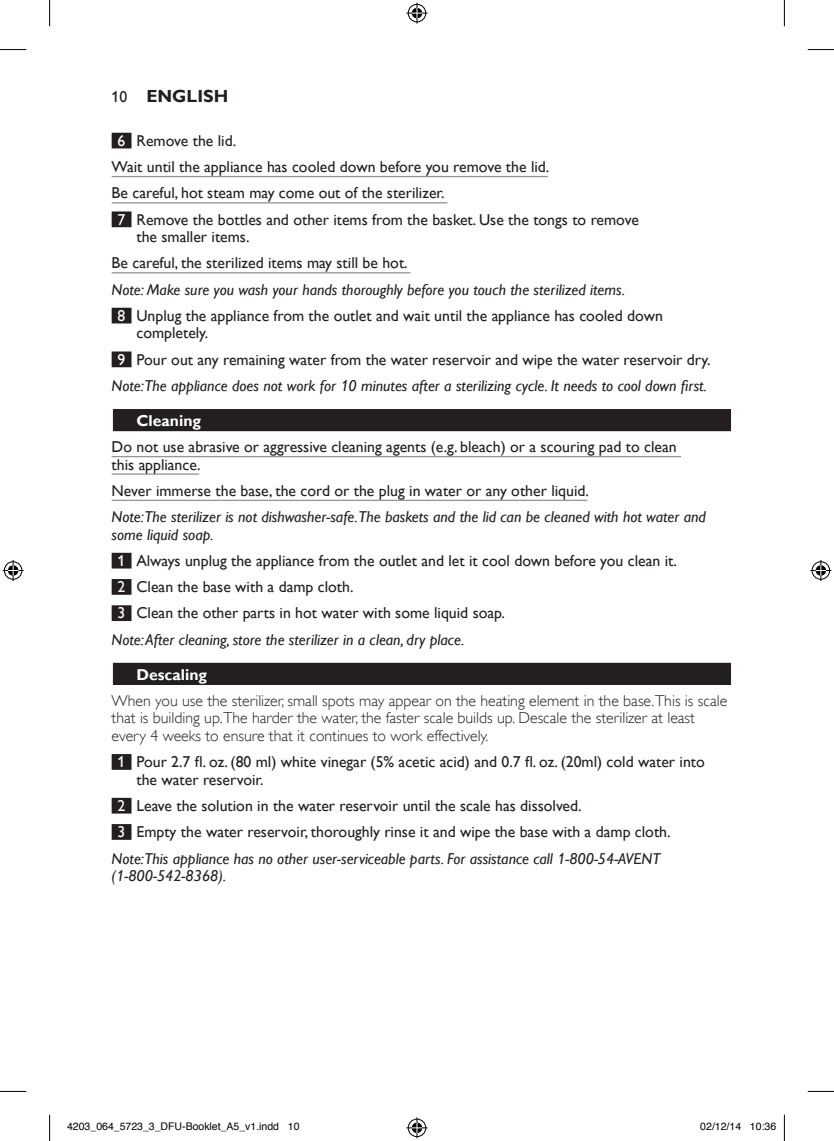
<style>
.page{position:relative;width:834px;height:1141px;background:#fff}
.page>*{position:absolute;margin:0;border:0;box-sizing:border-box;transform-origin:0 0}
.t1{font:700 17.5px "Gill Sans Alt One WGL";color:#231f20}
.t2{font:15.75px/17.5px "Gill Sans Alt One WGL";color:#231f20}
.t3{font:italic 15.75px/26.2px "Gill Sans Alt One WGL";color:#231f20}
.t4{font:15.75px/17.5px "Gill Sans Alt One WGL Light";color:#231f20}
.t5{font:700 15.75px "Gill Sans Alt One WGL";color:#fff}
.t6{font:10.5px "Helvetica";color:#000}
.s1{font-weight:400;font-size:15.75px}
.s2{color:#fff}
.s3{font-style:normal;color:#fff}
.s4{font-style:normal}
</style>
<div class="page">
<div style="left:112px;top:133px;width:19px;height:15px;background:#231f20"></div>
<hr style="left:112px;top:176px;width:435px;height:1px;background:#939598">
<hr style="left:112px;top:202px;width:335px;height:1px;background:#939598">
<div style="left:112px;top:211px;width:19px;height:16px;background:#231f20"></div>
<hr style="left:112px;top:272px;width:298px;height:1px;background:#939598">
<div style="left:112px;top:308px;width:19px;height:15px;background:#231f20"></div>
<div style="left:112px;top:351px;width:19px;height:16px;background:#231f20"></div>
<div style="left:112px;top:408px;width:620px;height:25px;background:#d3d2d2"></div>
<div style="left:113px;top:409px;width:617px;height:22px;background:#231f20"></div>
<hr style="left:112px;top:456px;width:569px;height:1px;background:#939598">
<hr style="left:112px;top:473px;width:87px;height:2px;background:#939598">
<hr style="left:112px;top:500px;width:475px;height:1px;background:#939598">
<div style="left:112px;top:553px;width:19px;height:15px;background:#231f20"></div>
<div style="left:112px;top:579px;width:19px;height:16px;background:#231f20"></div>
<div style="left:112px;top:605px;width:19px;height:16px;background:#231f20"></div>
<div style="left:113px;top:663px;width:617px;height:22px;background:#231f20"></div>
<div style="left:112px;top:754px;width:19px;height:16px;background:#231f20"></div>
<div style="left:112px;top:798px;width:19px;height:15px;background:#231f20"></div>
<div style="left:112px;top:824px;width:19px;height:16px;background:#231f20"></div>
<svg style="left:0;top:49px;width:26px;height:1px"></svg>
<svg style="left:807px;top:49px;width:26px;height:1px"></svg>
<svg style="left:0;top:1091px;width:26px;height:1px"></svg>
<svg style="left:807px;top:1091px;width:26px;height:1px"></svg>
<svg style="left:49px;top:0;width:1px;height:26px"></svg>
<svg style="left:49px;top:1115px;width:1px;height:26px"></svg>
<svg style="left:783px;top:0;width:1px;height:26px"></svg>
<svg style="left:783px;top:1115px;width:1px;height:26px"></svg>
<svg style="left:406px;top:3px;width:21px;height:21px"></svg>
<svg style="left:406px;top:1117px;width:21px;height:21px"></svg>
<svg style="left:3px;top:560px;width:21px;height:21px"></svg>
<svg style="left:810px;top:560px;width:21px;height:21px"></svg>
<p class="t1" style="left:112px;top:84px;width:118px"><span class="s1">10</span> ENGLISH</p>
<p class="t2" style="left:118px;top:132px;width:120px"><span class="s2">6</span> Remove the lid.</p>
<p class="t2" style="left:112px;top:158px;width:439px">Wait until the appliance has cooled down before you remove the lid.</p>
<p class="t2" style="left:112px;top:184px;width:334px">Be careful, hot steam may come out of the sterilizer.</p>
<p class="t2" style="left:118px;top:210px;width:522px"><span class="s2">7</span> Remove the bottles and other items from the basket. Use the tongs to remove</p>
<p class="t2" style="left:112px;top:224px;width:297px;line-height:26.2px;text-indent:25px">the smaller items.<br>Be careful, the sterilized items may still be hot.</p>
<p class="t3" style="left:118px;top:276px;width:546px;text-indent:-6px">Note: Make sure you wash your hands thoroughly before you touch the sterilized items.<br><span class="s3">8</span> <span class="s4">Unplug the appliance from the outlet and wait until the appliance has cooled down</span></p>
<p class="t2" style="left:136px;top:324px;width:73px">completely.</p>
<p class="t2" style="left:118px;top:350px;width:594px"><span class="s2">9</span> Pour out any remaining water from the water reservoir and wipe the water reservoir dry.</p>
<p class="t3" style="left:112px;top:372px;width:596px">Note:The appliance does not work for 10 minutes after a sterilizing cycle. It needs to cool down first.</p>
<p class="t5" style="left:136px;top:410px;width:66px">Cleaning</p>
<p class="t2" style="left:112px;top:438px;width:566px">Do not use abrasive or aggressive cleaning agents (e.g. bleach) or a scouring pad to clean this appliance.</p>
<p class="t2" style="left:112px;top:482px;width:478px">Never immerse the base, the cord or the plug in water or any other liquid.</p>
<p class="t3" style="left:112px;top:508px;width:595px;line-height:17.5px">Note:The sterilizer is not dishwasher-safe.The baskets and the lid can be cleaned with hot water and some liquid soap.</p>
<p class="t2" style="left:118px;top:552px;width:560px"><span class="s2">1</span> Always unplug the appliance from the outlet and let it cool down before you clean it.</p>
<p class="t2" style="left:118px;top:578px;width:237px"><span class="s2">2</span> Clean the base with a damp cloth.</p>
<p class="t2" style="left:118px;top:604px;width:388px"><span class="s2">3</span> Clean the other parts in hot water with some liquid soap.</p>
<p class="t3" style="left:112px;top:626px;width:354px">Note: After cleaning, store the sterilizer in a clean, dry place.</p>
<p class="t5" style="left:136px;top:664px;width:72px">Descaling</p>
<p class="t4" style="left:112px;top:692px;width:617px">When you use the sterilizer, small spots may appear on the heating element in the base.This is scale that is building up.The harder the water, the faster scale builds up. Descale the sterilizer at least every 4 weeks to ensure that it continues to work effectively.</p>
<p class="t2" style="left:136px;top:753px;width:569px;text-indent:-19px"><span class="s2">1</span> Pour 2.7 fl. oz. (80 ml) white vinegar (5% acetic acid) and 0.7 fl. oz. (20ml) cold water into the water reservoir.</p>
<p class="t2" style="left:118px;top:797px;width:465px"><span class="s2">2</span> Leave the solution in the water reservoir until the scale has dissolved.</p>
<p class="t2" style="left:118px;top:823px;width:554px"><span class="s2">3</span> Empty the water reservoir, thoroughly rinse it and wipe the base with a damp cloth.</p>
<p class="t3" style="left:112px;top:845px;width:550px">Note:This appliance has no other user-serviceable parts. For assistance call 1-800-54-AVENT</p>
<p class="t3" style="left:112px;top:862px;width:116px">(1-800-542-8368).</p>
<p class="t6" style="left:67px;top:1119px;width:234px">4203_064_5723_3_DFU-Booklet_A5_v1.indd 10</p>
<p class="t6" style="left:700px;top:1119px;width:77px">02/12/14 10:36</p>
</div>
